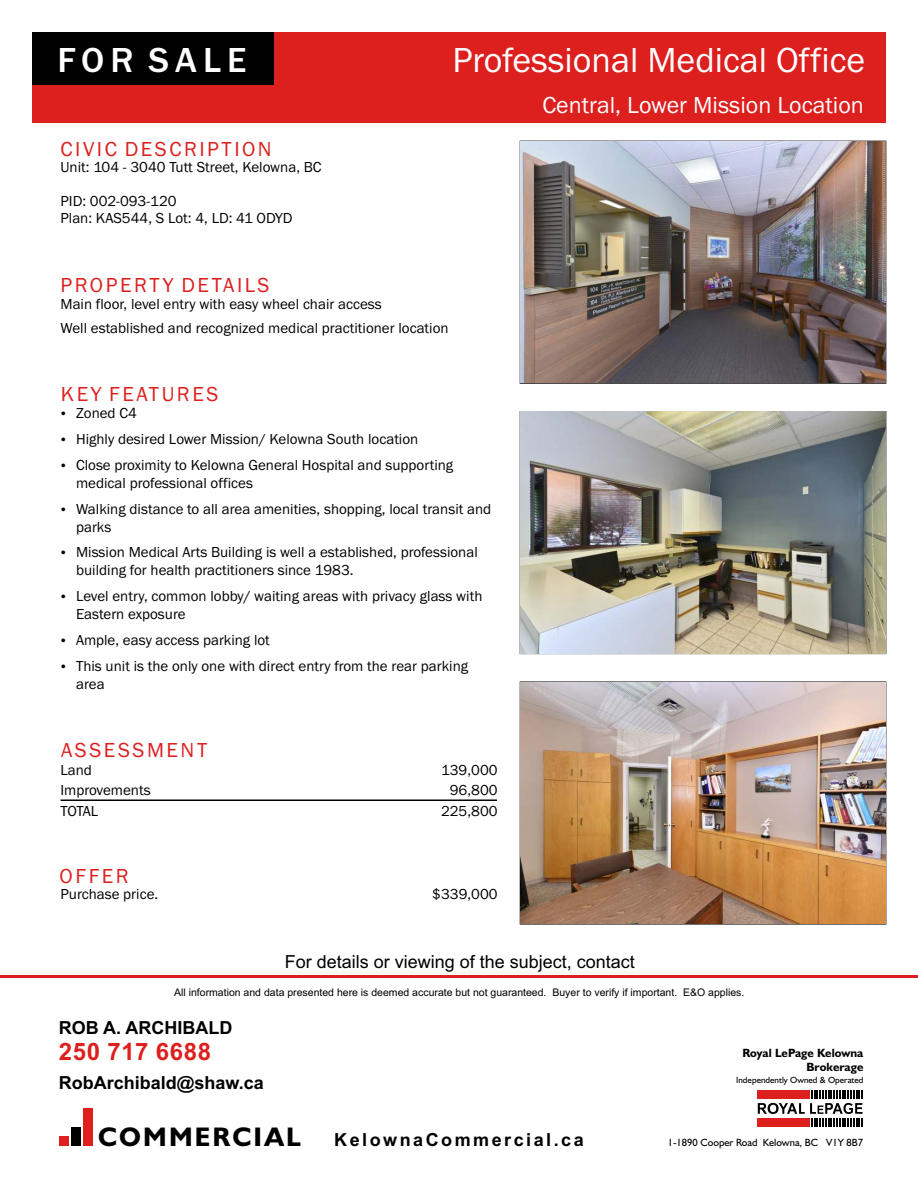
<style>
.page{position:relative;width:918px;height:1188px;background:#fff}
.page>*{position:absolute;margin:0;border:0;box-sizing:border-box;transform-origin:0 0}
.t1{font:36px "Franklin Gothic";color:#fefeff}
.t2{font:500 36px "Franklin Gothic";letter-spacing:.17em;color:#fefeff}
.t3{font:700 27px "Humanist 521 BT";letter-spacing:.08em;color:#000}
.t4{font:24px "Franklin Gothic";color:#fefeff}
.t5{font:700 24px "Arial";letter-spacing:.025em;color:#dd1f1e}
.t6{font:21px "Franklin Gothic";letter-spacing:.12em;color:#dd1f1e}
.t7{font:18px "Arial";color:#000}
.t8{font:700 18px "Arial";color:#000}
.t9{font:700 18px "Arial";letter-spacing:.14em;color:#000}
.t10{font:15px/25.8px "Franklin Gothic";color:#000}
.t11{font:700 12px/14.7px "Humanist 521 BT";color:#000;text-align:right}
.t12{font:10.5px "Arial";color:#000}
.t13{font:10.5px "Humanist 521 BT";color:#000}
.t14{font:9px "Humanist 521 BT";color:#000}
</style>
<div class="page">
<svg style="left:758px;top:1091px;width:105px;height:36px"></svg>
<div style="left:59px;top:1136px;width:9px;height:10px;background:#dd1f1e"></div>
<div style="left:71px;top:1127px;width:10px;height:19px;background:#000"></div>
<div style="left:83px;top:1108px;width:10px;height:38px;background:#dd1f1e"></div>
<div style="left:32px;top:32px;width:854px;height:91px;background:#dd1f1e"></div>
<hr style="left:0;top:975px;width:918px;height:3px;background:#dd1f1e">
<div style="left:32px;top:33px;width:241px;height:52px;background:#000"></div>
<img style="left:520px;top:141px;width:366px;height:242px">
<img style="left:520px;top:412px;width:366px;height:241px">
<img style="left:520px;top:682px;width:366px;height:242px">
<hr style="left:61px;top:799px;width:436px;height:2px;background:#000">
<h1 class="t2" style="left:57px;top:47px;width:191px">FOR SALE</h1>
<h3 class="t6" style="left:61px;top:141px;width:213px">CIVIC DESCRIPTION</h3>
<p class="t10" style="left:61px;top:156px;width:263px">Unit: 104 - 3040 Tutt Street, Kelowna, BC</p>
<p class="t10" style="left:61px;top:194px;width:233px;line-height:17px">PID: 002-093-120<br>Plan: KAS544, S Lot: 4, LD: 41 ODYD</p>
<h1 class="t1" style="left:453px;top:47px;width:414px">Professional Medical Office</h1>
<h3 class="t4" style="left:542px;top:96px;width:323px">Central, Lower Mission Location</h3>
<h3 class="t6" style="left:61px;top:277px;width:211px">PROPERTY DETAILS</h3>
<p class="t10" style="left:61px;top:293px;width:390px;line-height:24px">Main floor, level entry with easy wheel chair access<br>Well established and recognized medical practitioner location</p>
<h3 class="t6" style="left:61px;top:387px;width:159px">KEY FEATURES</h3>
<p class="t10" style="left:76px;top:402px;width:379px">Zoned C4<br>Highly desired Lower Mission/ Kelowna South location<br>Close proximity to Kelowna General Hospital and supporting</p>
<p class="t10" style="left:76px;top:471px;width:417px">medical professional offices<br>Walking distance to all area amenities, shopping, local transit and</p>
<p class="t10" style="left:76px;top:515px;width:403px">parks<br>Mission Medical Arts Building is well a established, professional</p>
<p class="t10" style="left:76px;top:559px;width:408px">building for health practitioners since 1983.<br>Level entry, common lobby/ waiting areas with privacy glass with</p>
<p class="t10" style="left:76px;top:602px;width:394px">Eastern exposure<br>Ample, easy access parking lot<br>This unit is the only one with direct entry from the rear parking</p>
<p class="t10" style="left:76px;top:672px;width:30px">area</p>
<h3 class="t6" style="left:61px;top:743px;width:148px">ASSESSMENT</h3>
<p class="t10" style="left:61px;top:761px;width:92px;line-height:20.2px">Land<br>Improvements<br>TOTAL</p>
<p class="t10" style="left:441px;top:761px;width:58px;line-height:20.2px;text-align:center">139,000<br>96,800<br>225,800</p>
<h3 class="t6" style="left:60px;top:868px;width:71px">OFFER</h3>
<p class="t10" style="left:61px;top:883px;width:99px">Purchase price.</p>
<p class="t10" style="left:432px;top:883px;width:67px">$339,000</p>
<p class="t7" style="left:285px;top:955px;width:352px">For details or viewing of the subject, contact</p>
<p class="t12" style="left:174px;top:988px;width:572px">All information and data presented here is deemed accurate but not guaranteed. Buyer to verify if important. E&amp;O applies.</p>
<p class="t8" style="left:59px;top:1020px;width:175px">ROB A. ARCHIBALD</p>
<h3 class="t5" style="left:59px;top:1042px;width:154px">250 717 6688</h3>
<p class="t8" style="left:59px;top:1076px;width:206px">RobArchibald@shaw.ca</p>
<h2 class="t3" style="left:98px;top:1125px;width:204px">COMMERCIAL</h2>
<p class="t9" style="left:334px;top:1133px;width:251px">KelownaCommercial.ca</p>
<p class="t11" style="left:743px;top:1046px;width:122px">Royal LePage Kelowna<br>Brokerage</p>
<p class="t14" style="left:736px;top:1076px;width:129px">Independently Owned &amp; Operated</p>
<p class="t13" style="left:668px;top:1138px;width:197px">1-1890 Cooper Road Kelowna, BC V1Y 8B7</p>
</div>
